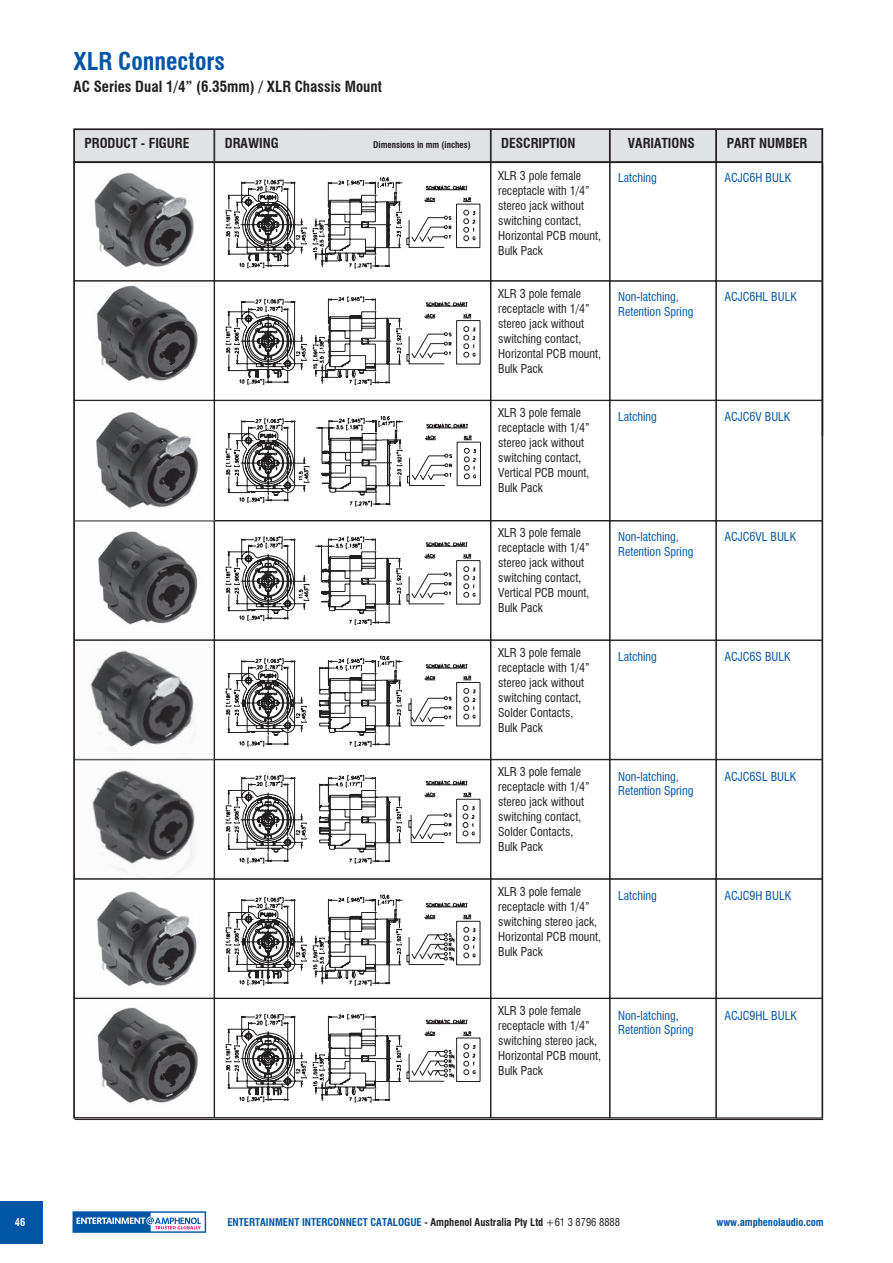
<style>
.page{position:relative;width:893px;height:1263px;background:#fff}
.page>*{position:absolute;margin:0;border:0;box-sizing:border-box;transform-origin:0 0}
.t1{font:700 condensed 24px "Swiss 721 BT";color:#0155a5}
.t2{font:700 condensed 15px "Swiss 721 BT";color:#231f20}
.t3{font:700 condensed 13.5px "Swiss 721 BT";color:#231f20}
.t4{font:condensed 12px/15px "Swiss 721 BT";color:#231f20}
.t5{font:condensed 12px/14.4px "Swiss 721 BT";color:#0155a5}
.t6{font:700 condensed 10.5px "Swiss 721 BT";color:#0155a5}
.t7{font:700 condensed 10.5px "Swiss 721 BT";color:#fff}
.t8{font:700 condensed 9px "Swiss 721 BT";color:#231f20}
.s1{color:#231f20}
.s2{font-weight:400;color:#231f20}
</style>
<div class="page">
<div style="left:0;top:1201px;width:43px;height:42px;background:#0155a5"></div>
<svg style="left:73px;top:1211px;width:133px;height:22px"></svg>
<div style="left:74px;top:129px;width:140px;height:34px;background:#e1e2e4"></div>
<div style="left:74px;top:129px;width:140px;height:34px;border:1px solid #231f20"></div>
<div style="left:215px;top:129px;width:275px;height:33px;background:#e1e2e4"></div>
<div style="left:214px;top:129px;width:277px;height:34px;border:1px solid #231f20"></div>
<div style="left:491px;top:129px;width:118px;height:33px;background:#e1e2e4"></div>
<div style="left:491px;top:129px;width:119px;height:34px;border:1px solid #231f20"></div>
<div style="left:610px;top:129px;width:106px;height:33px;background:#e1e2e4"></div>
<div style="left:610px;top:129px;width:106px;height:34px;border:1px solid #231f20"></div>
<div style="left:716px;top:129px;width:106px;height:33px;background:#e1e2e4"></div>
<div style="left:716px;top:129px;width:106px;height:34px;border:1px solid #231f20"></div>
<img style="left:94px;top:173px;width:100px;height:94px">
<div style="left:74px;top:162px;width:140px;height:119px;border:1px solid #231f20"></div>
<svg style="left:226px;top:177px;width:254px;height:91px"></svg>
<div style="left:214px;top:162px;width:277px;height:119px;border:1px solid #231f20"></div>
<div style="left:491px;top:162px;width:119px;height:119px;border:1px solid #231f20"></div>
<svg style="left:96px;top:285px;width:102px;height:96px"></svg>
<svg style="left:226px;top:297px;width:254px;height:88px"></svg>
<div style="left:214px;top:281px;width:277px;height:119px;border:1px solid #231f20"></div>
<div style="left:716px;top:162px;width:106px;height:119px;border:1px solid #231f20"></div>
<hr style="left:74px;top:162px;width:748px;height:1px;background:#231f20">
<div style="left:610px;top:400px;width:106px;height:121px;border:1px solid #231f20"></div>
<div style="left:716px;top:400px;width:106px;height:121px;border:1px solid #231f20"></div>
<svg style="left:96px;top:412px;width:103px;height:97px"></svg>
<div style="left:74px;top:400px;width:140px;height:121px;border:1px solid #231f20"></div>
<svg style="left:226px;top:416px;width:255px;height:90px"></svg>
<div style="left:214px;top:400px;width:277px;height:121px;border:1px solid #231f20"></div>
<div style="left:491px;top:400px;width:119px;height:121px;border:1px solid #231f20"></div>
<svg style="left:98px;top:531px;width:100px;height:94px"></svg>
<svg style="left:226px;top:536px;width:254px;height:89px"></svg>
<div style="left:214px;top:521px;width:277px;height:119px;border:1px solid #231f20"></div>
<div style="left:716px;top:640px;width:106px;height:119px;border:1px solid #231f20"></div>
<svg style="left:90px;top:650px;width:104px;height:97px"></svg>
<div style="left:74px;top:640px;width:140px;height:119px;border:1px solid #231f20"></div>
<svg style="left:226px;top:656px;width:254px;height:91px"></svg>
<div style="left:214px;top:640px;width:277px;height:119px;border:1px solid #231f20"></div>
<div style="left:491px;top:640px;width:119px;height:119px;border:1px solid #231f20"></div>
<div style="left:610px;top:759px;width:106px;height:120px;border:1px solid #231f20"></div>
<div style="left:716px;top:759px;width:106px;height:120px;border:1px solid #231f20"></div>
<svg style="left:92px;top:770px;width:103px;height:107px"></svg>
<div style="left:74px;top:759px;width:140px;height:120px;border:1px solid #231f20"></div>
<svg style="left:226px;top:775px;width:254px;height:88px"></svg>
<div style="left:214px;top:759px;width:277px;height:120px;border:1px solid #231f20"></div>
<div style="left:491px;top:759px;width:119px;height:120px;border:1px solid #231f20"></div>
<div style="left:716px;top:879px;width:106px;height:119px;border:1px solid #231f20"></div>
<img style="left:97px;top:891px;width:100px;height:96px">
<svg style="left:226px;top:895px;width:254px;height:90px"></svg>
<div style="left:214px;top:879px;width:277px;height:119px;border:1px solid #231f20"></div>
<div style="left:491px;top:879px;width:119px;height:119px;border:1px solid #231f20"></div>
<div style="left:610px;top:998px;width:106px;height:120px;border:1px solid #231f20"></div>
<div style="left:716px;top:998px;width:106px;height:120px;border:1px solid #231f20"></div>
<svg style="left:97px;top:1007px;width:102px;height:96px"></svg>
<div style="left:74px;top:998px;width:140px;height:120px;border:1px solid #231f20"></div>
<svg style="left:226px;top:1014px;width:254px;height:88px"></svg>
<div style="left:214px;top:998px;width:277px;height:120px;border:1px solid #231f20"></div>
<div style="left:491px;top:998px;width:119px;height:120px;border:1px solid #231f20"></div>
<hr style="left:73px;top:129px;width:2px;height:990px;background:#231f20">
<hr style="left:822px;top:128px;width:1px;height:990px;background:#231f20">
<hr style="left:75px;top:1118px;width:748px;height:2px;background:#231f20">
<hr style="left:74px;top:128px;width:749px;height:2px;background:#231f20">
<h1 class="t1" style="left:74px;top:47px;width:153px">XLR Connectors</h1>
<p class="t2" style="left:74px;top:77px;width:310px">AC Series Dual 1/4” (6.35mm) / XLR Chassis Mount</p>
<p class="t3" style="left:628px;top:135px;width:69px">VARIATIONS</p>
<p class="t3" style="left:85px;top:135px;width:106px">PRODUCT - FIGURE</p>
<p class="t3" style="left:225px;top:135px;width:55px">DRAWING</p>
<p class="t8" style="left:373px;top:139px;width:99px">Dimensions in mm (inches)</p>
<p class="t3" style="left:501px;top:135px;width:76px">DESCRIPTION</p>
<p class="t3" style="left:727px;top:135px;width:82px">PART NUMBER</p>
<p class="t5" style="left:618px;top:170px;width:40px">Latching</p>
<p class="t5" style="left:724px;top:170px;width:68px">ACJC6H BULK</p>
<p class="t4" style="left:498px;top:169px;width:93px">XLR 3 pole female receptacle with 1/4” stereo jack without switching contact,</p>
<p class="t4" style="left:498px;top:229px;width:105px">Horizontal PCB mount,<br>Bulk Pack</p>
<p class="t4" style="left:498px;top:286px;width:93px">XLR 3 pole female receptacle with 1/4” stereo jack without switching contact,</p>
<p class="t4" style="left:498px;top:346px;width:105px">Horizontal PCB mount,<br>Bulk Pack</p>
<p class="t4" style="left:498px;top:405px;width:93px">XLR 3 pole female receptacle with 1/4” stereo jack without switching contact,</p>
<p class="t4" style="left:498px;top:465px;width:93px">Vertical PCB mount,<br>Bulk Pack</p>
<p class="t4" style="left:498px;top:526px;width:93px">XLR 3 pole female receptacle with 1/4” stereo jack without switching contact,</p>
<p class="t4" style="left:498px;top:586px;width:93px">Vertical PCB mount,<br>Bulk Pack</p>
<p class="t4" style="left:498px;top:645px;width:93px">XLR 3 pole female receptacle with 1/4” stereo jack without switching contact,</p>
<p class="t4" style="left:498px;top:705px;width:77px">Solder Contacts,<br>Bulk Pack</p>
<p class="t4" style="left:498px;top:764px;width:93px">XLR 3 pole female receptacle with 1/4” stereo jack without switching contact,</p>
<p class="t4" style="left:498px;top:824px;width:77px">Solder Contacts,<br>Bulk Pack</p>
<p class="t4" style="left:498px;top:884px;width:105px">XLR 3 pole female receptacle with 1/4” switching stereo jack,<br>Horizontal PCB mount,<br>Bulk Pack</p>
<p class="t5" style="left:618px;top:290px;width:77px">Non-latching,<br>Retention Spring</p>
<p class="t5" style="left:724px;top:290px;width:74px">ACJC6HL BULK</p>
<p class="t5" style="left:618px;top:409px;width:40px">Latching</p>
<p class="t5" style="left:724px;top:409px;width:68px">ACJC6V BULK</p>
<p class="t5" style="left:618px;top:530px;width:77px">Non-latching,<br>Retention Spring</p>
<p class="t5" style="left:724px;top:530px;width:73px">ACJC6VL BULK</p>
<p class="t5" style="left:618px;top:649px;width:40px">Latching</p>
<p class="t5" style="left:724px;top:649px;width:68px">ACJC6S BULK</p>
<p class="t5" style="left:618px;top:769px;width:77px">Non-latching,<br>Retention Spring</p>
<p class="t5" style="left:724px;top:769px;width:73px">ACJC6SL BULK</p>
<p class="t5" style="left:618px;top:888px;width:40px">Latching</p>
<p class="t5" style="left:724px;top:888px;width:68px">ACJC9H BULK</p>
<p class="t4" style="left:498px;top:1003px;width:105px">XLR 3 pole female receptacle with 1/4” switching stereo jack,<br>Horizontal PCB mount,<br>Bulk Pack</p>
<p class="t5" style="left:618px;top:1008px;width:77px">Non-latching,<br>Retention Spring</p>
<p class="t5" style="left:724px;top:1008px;width:74px">ACJC9HL BULK</p>
<p class="t7" style="left:15px;top:1216px;width:12px">46</p>
<p class="t6" style="left:227px;top:1216px;width:394px">ENTERTAINMENT INTERCONNECT CATALOGUE <span class="s1">- Amphenol Australia Pty Ltd</span> <span class="s2">+61 3 8796 8888</span></p>
<p class="t6" style="left:716px;top:1216px;width:109px">www.amphenolaudio.com</p>
</div>
